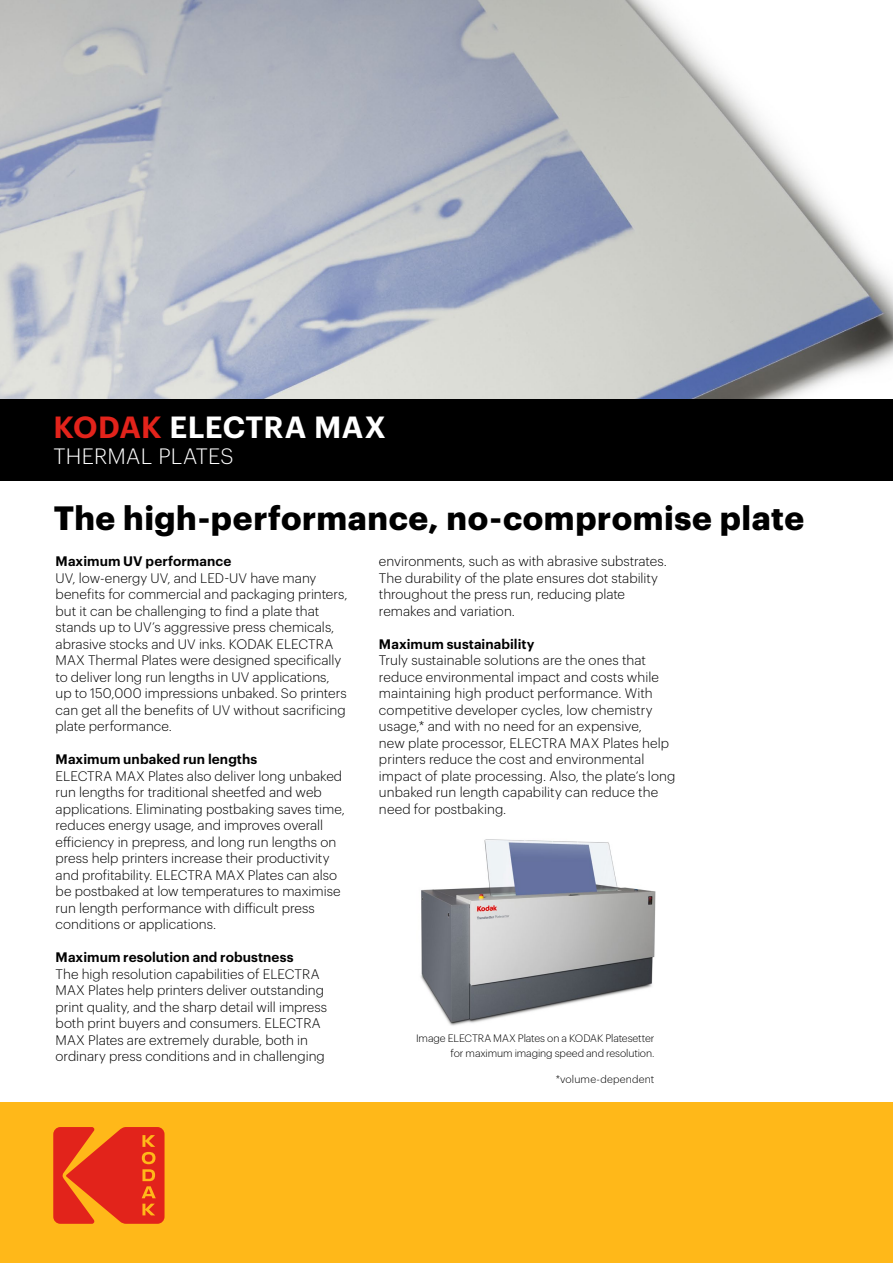
<style>
.page{position:relative;width:893px;height:1263px;background:#fff}
.page>*{position:absolute;margin:0;border:0;box-sizing:border-box;transform-origin:0 0}
.t1{font:700 33px "Graphik";letter-spacing:.02em;color:#000}
.t2{font:600 30px "Graphik";letter-spacing:.01em;color:#fff}
.t3{font:300 21.75px "Graphik";letter-spacing:.01em;color:#fff}
.t4{font:300 13.5px/16.5px "Graphik";color:#000}
.t5{font:600 13.5px "Graphik";letter-spacing:.005em;color:#000}
.t6{font:300 10.5px/14.2px "Graphik";letter-spacing:-.005em;color:#000;text-align:right}
.t7{font:300 10.5px "Graphik";letter-spacing:.02em;color:#000}
.s1{color:#e2231b}
</style>
<div class="page">
<img style="left:0;top:0;width:893px;height:400px">
<div style="left:0;top:400px;width:893px;height:81px;background:#000"></div>
<img style="left:420px;top:839px;width:236px;height:187px">
<div style="left:0;top:1102px;width:893px;height:161px;background:#ffb819"></div>
<svg style="left:53px;top:1127px;width:112px;height:97px"></svg>
<h2 class="t2" style="left:53px;top:404px;width:334px"><span class="s1">KODAK</span> ELECTRA MAX</h2>
<h3 class="t3" style="left:53px;top:440px;width:181px">THERMAL PLATES</h3>
<h1 class="t1" style="left:54px;top:492px;width:752px">The high-performance, no-compromise plate</h1>
<p class="t5" style="left:56px;top:551px;width:177px">Maximum UV performance</p>
<p class="t4" style="left:56px;top:568px;width:293px">UV, low-energy UV, and LED-UV have many benefits for commercial and packaging printers, but it can be challenging to find a plate that stands up to UV’s aggressive press chemicals, abrasive stocks and UV inks. KODAK ELECTRA MAX Thermal Plates were designed specifically to deliver long run lengths in UV applications, up to 150,000 impressions unbaked. So printers can get all the benefits of UV without sacrificing plate performance.</p>
<p class="t5" style="left:56px;top:749px;width:203px">Maximum unbaked run lengths</p>
<p class="t4" style="left:56px;top:766px;width:291px">ELECTRA MAX Plates also deliver long unbaked run lengths for traditional sheetfed and web applications. Eliminating postbaking saves time, reduces energy usage, and improves overall efficiency in prepress, and long run lengths on press help printers increase their productivity and profitability. ELECTRA MAX Plates can also be postbaked at low temperatures to maximise run length performance with difficult press conditions or applications.</p>
<p class="t5" style="left:56px;top:947px;width:239px">Maximum resolution and robustness</p>
<p class="t4" style="left:56px;top:964px;width:273px">The high resolution capabilities of ELECTRA MAX Plates help printers deliver outstanding print quality, and the sharp detail will impress both print buyers and consumers. ELECTRA MAX Plates are extremely durable, both in ordinary press conditions and in challenging</p>
<p class="t4" style="left:379px;top:552px;width:289px">environments, such as with abrasive substrates.<br>The durability of the plate ensures dot stability throughout the press run, reducing plate remakes and variation.</p>
<p class="t5" style="left:379px;top:633px;width:157px">Maximum sustainability</p>
<p class="t4" style="left:379px;top:651px;width:298px">Truly sustainable solutions are the ones that reduce environmental impact and costs while maintaining high product performance. With competitive developer cycles, low chemistry usage,* and with no need for an expensive,<br>new plate processor, ELECTRA MAX Plates help printers reduce the cost and environmental impact of plate processing. Also, the plate’s long unbaked run length capability can reduce the need for postbaking.</p>
<p class="t6" style="left:416px;top:1031px;width:240px">Image ELECTRA MAX Plates on a KODAK Platesetter for maximum imaging speed and resolution.</p>
<p class="t7" style="left:556px;top:1072px;width:100px">*volume-dependent</p>
</div>
